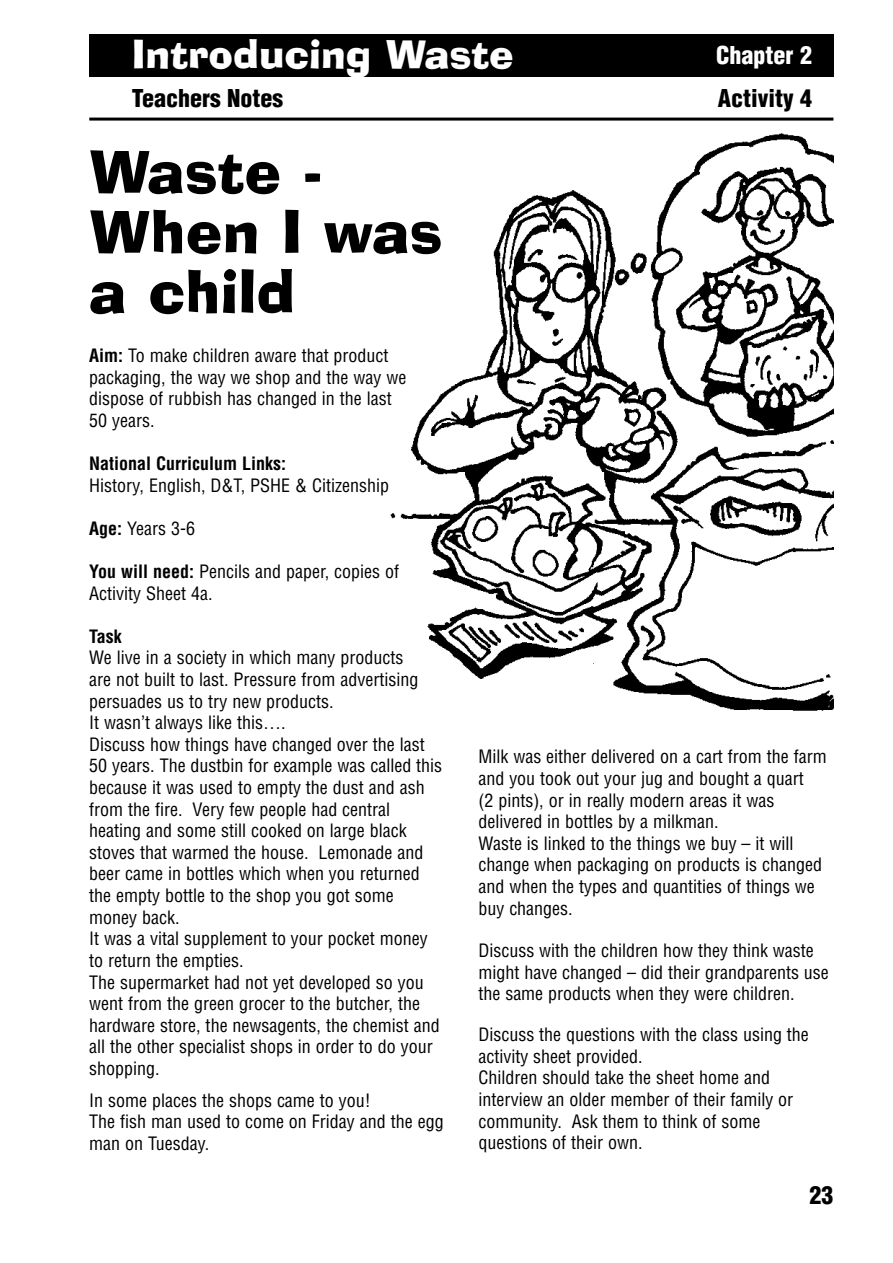
<style>
.page{position:relative;width:893px;height:1263px;background:#fff}
.page>*{position:absolute;margin:0;border:0;box-sizing:border-box;transform-origin:0 0}
.t1{font:58.5px/60px "Ad Lib BT";color:#000}
.t2{font:39px "Ad Lib BT";color:#fff}
.t3{font:900 condensed 24px "Helvetica";color:#000}
.t4{font:900 condensed 24px "Helvetica";color:#fff}
.t5{font:condensed 18px/21.6px "Helvetica";color:#000}
.t6{font:700 condensed 18px "Helvetica";color:#000}
.s1{font-weight:700}
</style>
<div class="page">
<div style="left:89px;top:34px;width:744px;height:43px;background:#000"></div>
<hr style="left:89px;top:118px;width:744px;height:3px;background:#000">
<img style="left:390px;top:133px;width:443px;height:578px">
<h2 class="t2" style="left:132px;top:40px;width:384px">Introducing Waste</h2>
<h3 class="t4" style="left:716px;top:41px;width:97px">Chapter 2</h3>
<h3 class="t3" style="left:132px;top:85px;width:153px">Teachers Notes</h3>
<h3 class="t3" style="left:718px;top:85px;width:96px">Activity 4</h3>
<h1 class="t1" style="left:89px;top:148px;width:355px">Waste -<br>When I was a child</h1>
<p class="t5" style="left:89px;top:345px;width:319px"><span class="s1">Aim:</span> To make children aware that product packaging, the way we shop and the way we dispose of rubbish has changed in the last<br>50 years.</p>
<p class="t6" style="left:89px;top:453px;width:198px">National Curriculum Links:</p>
<p class="t5" style="left:89px;top:475px;width:301px">History, English, D&amp;T, PSHE &amp; Citizenship</p>
<p class="t5" style="left:89px;top:518px;width:107px"><span class="s1">Age:</span> Years 3-6</p>
<p class="t5" style="left:89px;top:561px;width:311px"><span class="s1">You will need:</span> Pencils and paper, copies of<br>Activity Sheet 4a.</p>
<p class="t6" style="left:89px;top:626px;width:34px">Task</p>
<p class="t5" style="left:89px;top:647px;width:354px">We live in a society in which many products<br>are not built to last. Pressure from advertising persuades us to try new products.<br>It wasn’t always like this….<br>Discuss how things have changed over the last 50 years. The dustbin for example was called this because it was used to empty the dust and ash from the fire. Very few people had central heating and some still cooked on large black stoves that warmed the house. Lemonade and beer came in bottles which when you returned the empty bottle to the shop you got some money back.<br>It was a vital supplement to your pocket money to return the empties.<br>The supermarket had not yet developed so you went from the green grocer to the butcher, the hardware store, the newsagents, the chemist and all the other specialist shops in order to do your shopping.</p>
<p class="t5" style="left:89px;top:1090px;width:356px">In some places the shops came to you!<br>The fish man used to come on Friday and the egg man on Tuesday.</p>
<p class="t5" style="left:478px;top:746px;width:350px">Milk was either delivered on a cart from the farm and you took out your jug and bought a quart<br>(2 pints), or in really modern areas it was delivered in bottles by a milkman.<br>Waste is linked to the things we buy – it will change when packaging on products is changed and when the types and quantities of things we buy changes.</p>
<p class="t5" style="left:478px;top:940px;width:352px">Discuss with the children how they think waste might have changed – did their grandparents use the same products when they were children.</p>
<p class="t5" style="left:478px;top:1024px;width:332px">Discuss the questions with the class using the activity sheet provided.<br>Children should take the sheet home and interview an older member of their family or community. Ask them to think of some questions of their own.</p>
<h3 class="t3" style="left:809px;top:1181px;width:25px">23</h3>
</div>
